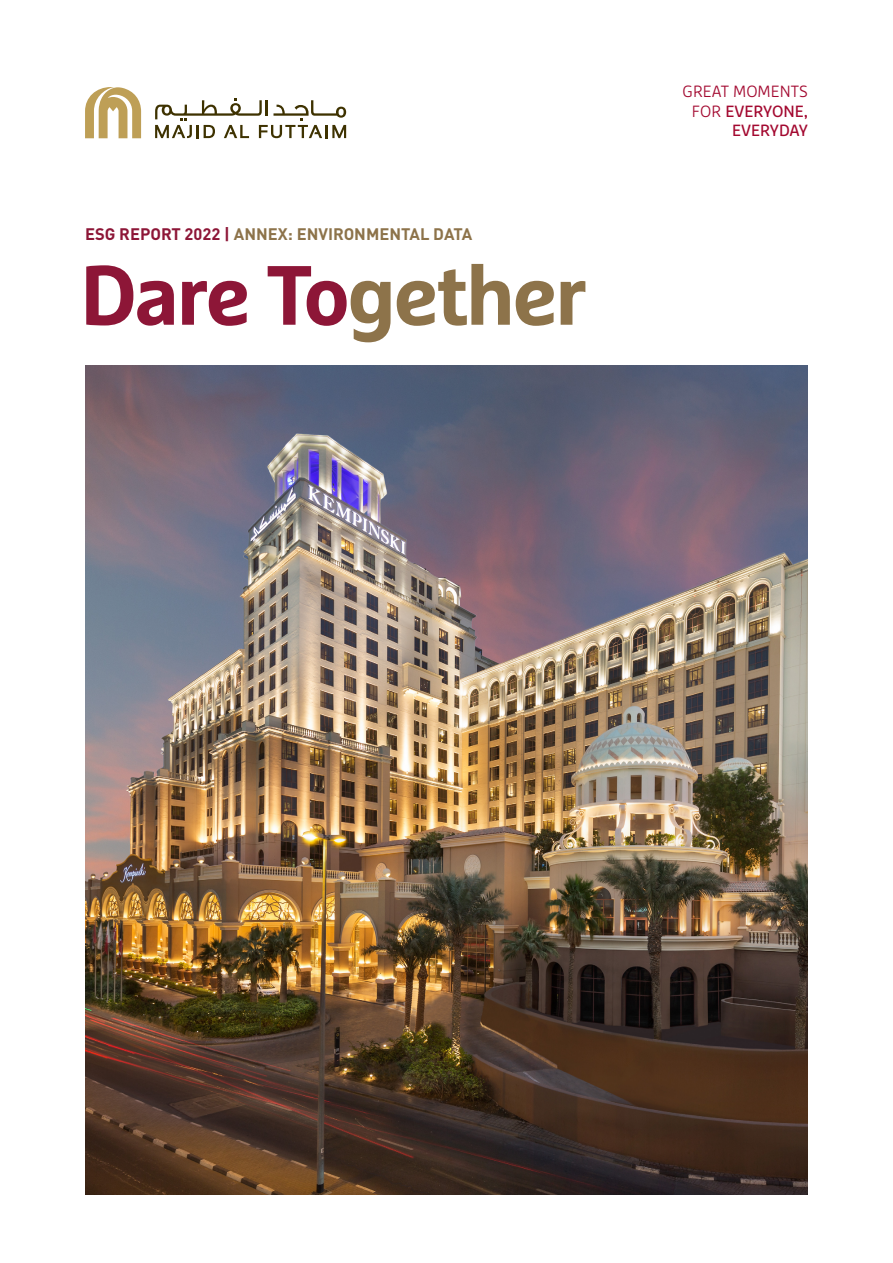
<style>
.page{position:relative;width:893px;height:1263px;background:#fff}
.page>*{position:absolute;margin:0;border:0;box-sizing:border-box;transform-origin:0 0}
.t1{font:700 84px "Marselis Pro";letter-spacing:-.035em;color:#8d1637}
.t2{font:700 16.5px "DIN Pro";color:#8d734a}
.t3{font:16.2px/19.5px "Marselis Pro";color:#a30930;text-align:right}
.s1{color:#8d1637}
.s2{color:#8d734a}
.s3{font-weight:300}
</style>
<div class="page">
<svg style="left:155px;top:98px;width:191px;height:40px"></svg>
<svg style="left:85px;top:87px;width:56px;height:51px"></svg>
<img style="left:85px;top:366px;width:723px;height:829px">
<p class="t2" style="left:85px;top:222px;width:389px"><span class="s1">ESG REPORT 2022 |</span> ANNEX: ENVIRONMENTAL DATA</p>
<h1 class="t1" style="left:80px;top:243px;width:508px">Dare To<span class="s2">gether</span></h1>
<p class="t3" style="left:683px;top:82px;width:127px"><span class="s3">GREAT MOMENTS<br>FOR</span> EVERYONE,<br>EVERYDAY</p>
</div>
